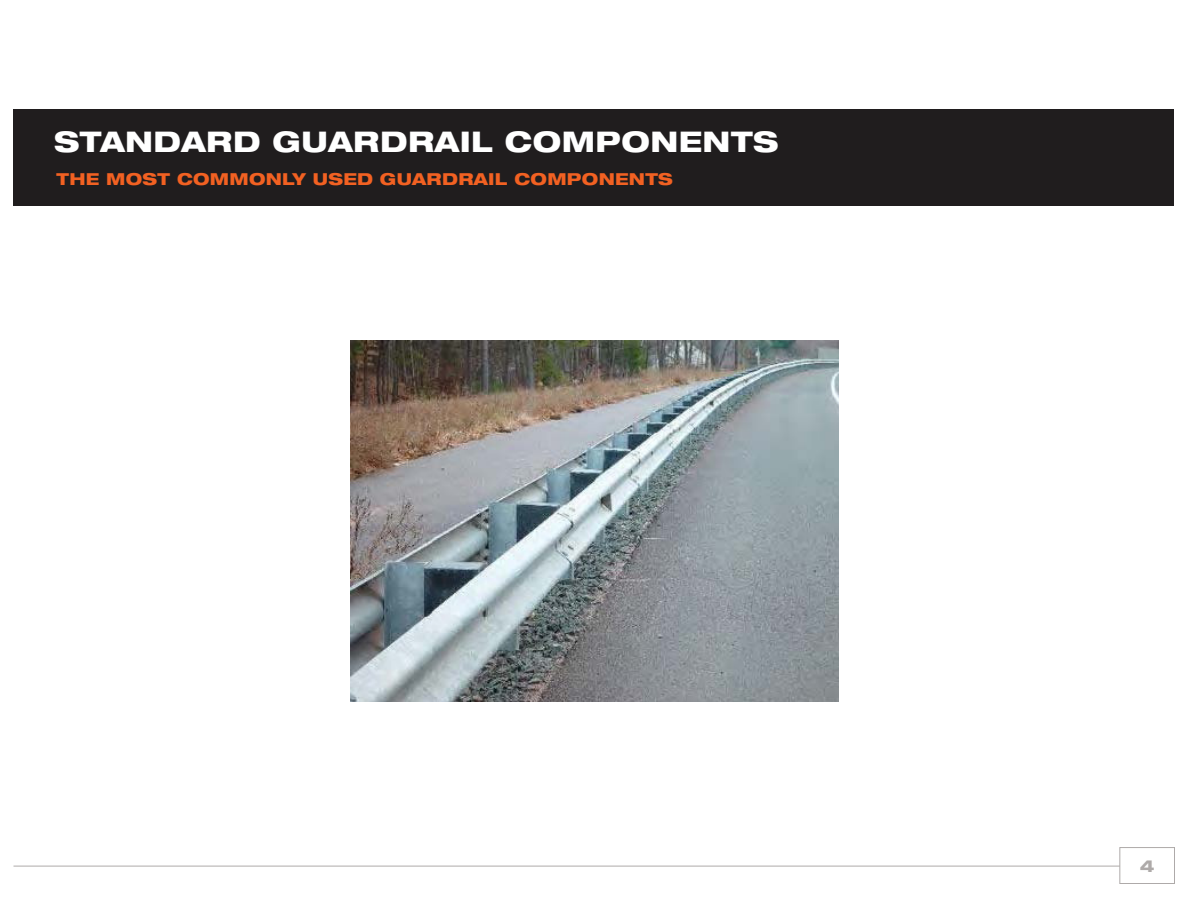
<style>
.page{position:relative;width:1188px;height:918px;background:#fff}
.page>*{position:absolute;margin:0;border:0;box-sizing:border-box;transform-origin:0 0}
.t1{font:800 expanded 28.5px "Helvetica Neue";letter-spacing:.015em;color:#fff}
.t2{font:800 expanded 16.65px "Helvetica Neue";color:#aeaaa9}
.t3{font:800 expanded 16.5px "Helvetica Neue";letter-spacing:.015em;color:#f26122}
</style>
<div class="page">
<hr style="left:14px;top:866px;width:1160px;height:1px;background:#aeaaa9">
<div style="left:14px;top:110px;width:1160px;height:96px;background:#201d1e"></div>
<div style="left:1119px;top:847px;width:56px;height:37px;background:#fff;border:1px solid #aeaaa9"></div>
<img style="left:350px;top:341px;width:488px;height:361px">
<p class="t1" style="left:54px;top:123px;width:726px">STANDARD GUARDRAIL COMPONENTS</p>
<p class="t3" style="left:57px;top:169px;width:618px">THE MOST COMMONLY USED GUARDRAIL COMPONENTS</p>
<p class="t2" style="left:1140px;top:855px;width:16px">4</p>
</div>
